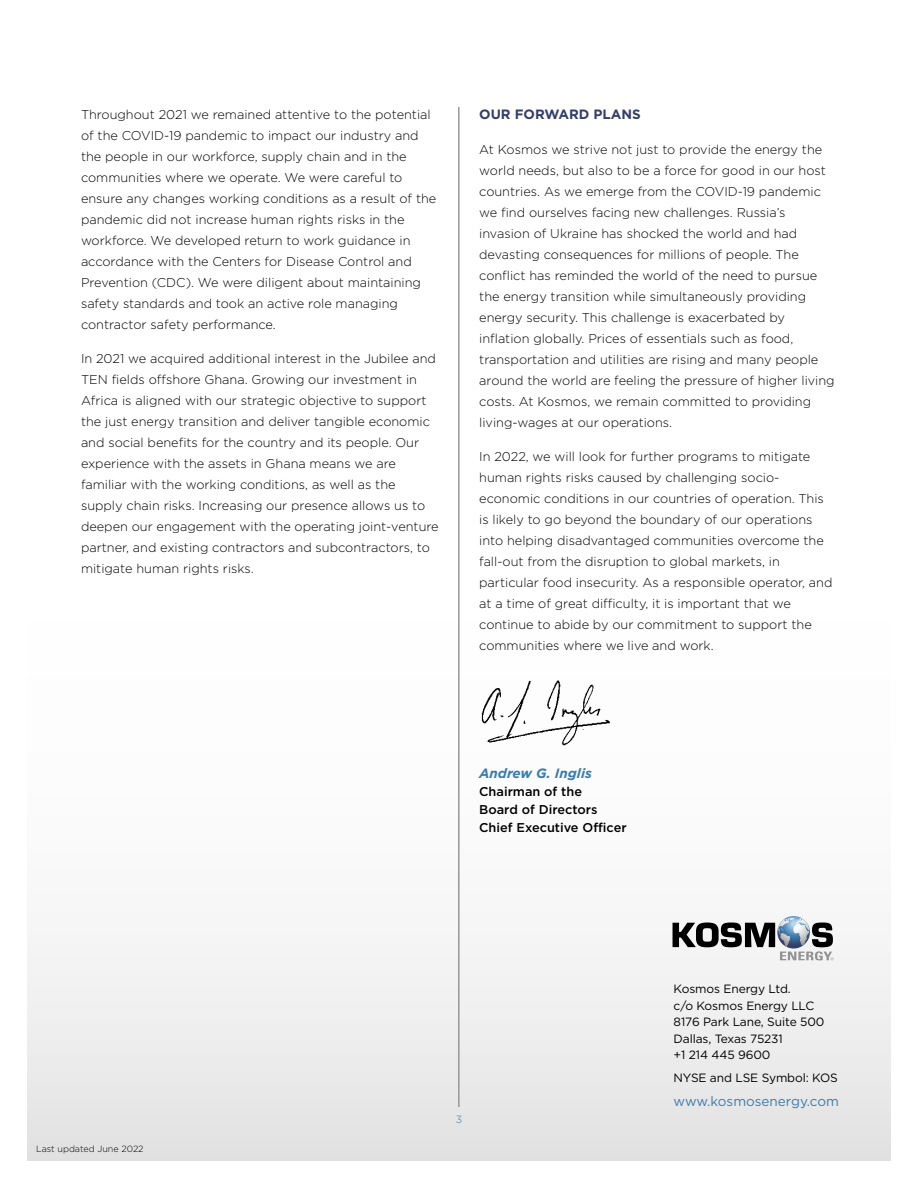
<style>
.page{position:relative;width:918px;height:1188px;background:#fff}
.page>*{position:absolute;margin:0;border:0;box-sizing:border-box;transform-origin:0 0}
.t1{font:13.5px "Gotham HTF";color:#3b7cae}
.t2{font:700 13.5px "Gotham HTF";color:#333e69}
.t3{font:italic 700 13.5px "Gotham HTF";color:#3b7cae}
.t4{font:300 12.75px/21px "Gotham HTF";color:#000}
.t5{font:500 12.75px/18px "Gotham HTF";color:#000}
.t6{font:12px/16.5px "Gotham HTF";letter-spacing:-.01em;color:#000}
.t7{font:300 10.5px "Gotham HTF";color:#3b7cae}
.t8{font:300 9px "Gotham HTF";color:#000}
</style>
<div class="page">
<div style="left:27px;top:486px;width:864px;height:675px;background:linear-gradient(to bottom,#fff,#e9e9e9)"></div>
<hr style="left:458px;top:107px;width:1px;height:1000px;background:#939393">
<svg style="left:673px;top:916px;width:161px;height:44px"></svg>
<img style="left:479px;top:672px;width:133px;height:74px">
<p class="t4" style="left:81px;top:104px;width:357px">Throughout 2021 we remained attentive to the potential of the COVID-19 pandemic to impact our industry and the people in our workforce, supply chain and in the communities where we operate. We were careful to ensure any changes working conditions as a result of the pandemic did not increase human rights risks in the workforce. We developed return to work guidance in accordance with the Centers for Disease Control and Prevention (CDC). We were diligent about maintaining safety standards and took an active role managing contractor safety performance.</p>
<p class="t4" style="left:81px;top:348px;width:359px">In 2021 we acquired additional interest in the Jubilee and TEN fields offshore Ghana. Growing our investment in Africa is aligned with our strategic objective to support the just energy transition and deliver tangible economic and social benefits for the country and its people. Our experience with the assets in Ghana means we are familiar with the working conditions, as well as the supply chain risks. Increasing our presence allows us to deepen our engagement with the operating joint-venture partner, and existing contractors and subcontractors, to mitigate human rights risks.</p>
<p class="t2" style="left:479px;top:107px;width:163px">OUR FORWARD PLANS</p>
<p class="t4" style="left:479px;top:139px;width:357px">At Kosmos we strive not just to provide the energy the world needs, but also to be a force for good in our host countries. As we emerge from the COVID-19 pandemic we find ourselves facing new challenges. Russia’s invasion of Ukraine has shocked the world and had devasting consequences for millions of people. The conflict has reminded the world of the need to pursue the energy transition while simultaneously providing energy security. This challenge is exacerbated by inflation globally. Prices of essentials such as food, transportation and utilities are rising and many people around the world are feeling the pressure of higher living costs. At Kosmos, we remain committed to providing living-wages at our operations.</p>
<p class="t4" style="left:479px;top:446px;width:355px">In 2022, we will look for further programs to mitigate human rights risks caused by challenging socio&shy;economic conditions in our countries of operation. This is likely to go beyond the boundary of our operations into helping disadvantaged communities overcome the fall-out from the disruption to global markets, in particular food insecurity. As a responsible operator, and at a time of great difficulty, it is important that we continue to abide by our commitment to support the communities where we live and work.</p>
<p class="t3" style="left:479px;top:765px;width:114px">Andrew G. Inglis</p>
<p class="t5" style="left:479px;top:782px;width:149px">Chairman of the<br>Board of Directors<br>Chief Executive Officer</p>
<p class="t8" style="left:36px;top:1144px;width:109px">Last updated June 2022</p>
<p class="t7" style="left:456px;top:1113px;width:8px">3</p>
<p class="t6" style="left:674px;top:981px;width:152px">Kosmos Energy Ltd.<br>c/o Kosmos Energy LLC<br>8176 Park Lane, Suite 500<br>Dallas, Texas 75231<br>+1 214 445 9600</p>
<p class="t6" style="left:674px;top:1070px;width:166px">NYSE and LSE Symbol: KOS</p>
<p class="t1" style="left:674px;top:1093px;width:167px">www.kosmosenergy.com</p>
</div>
